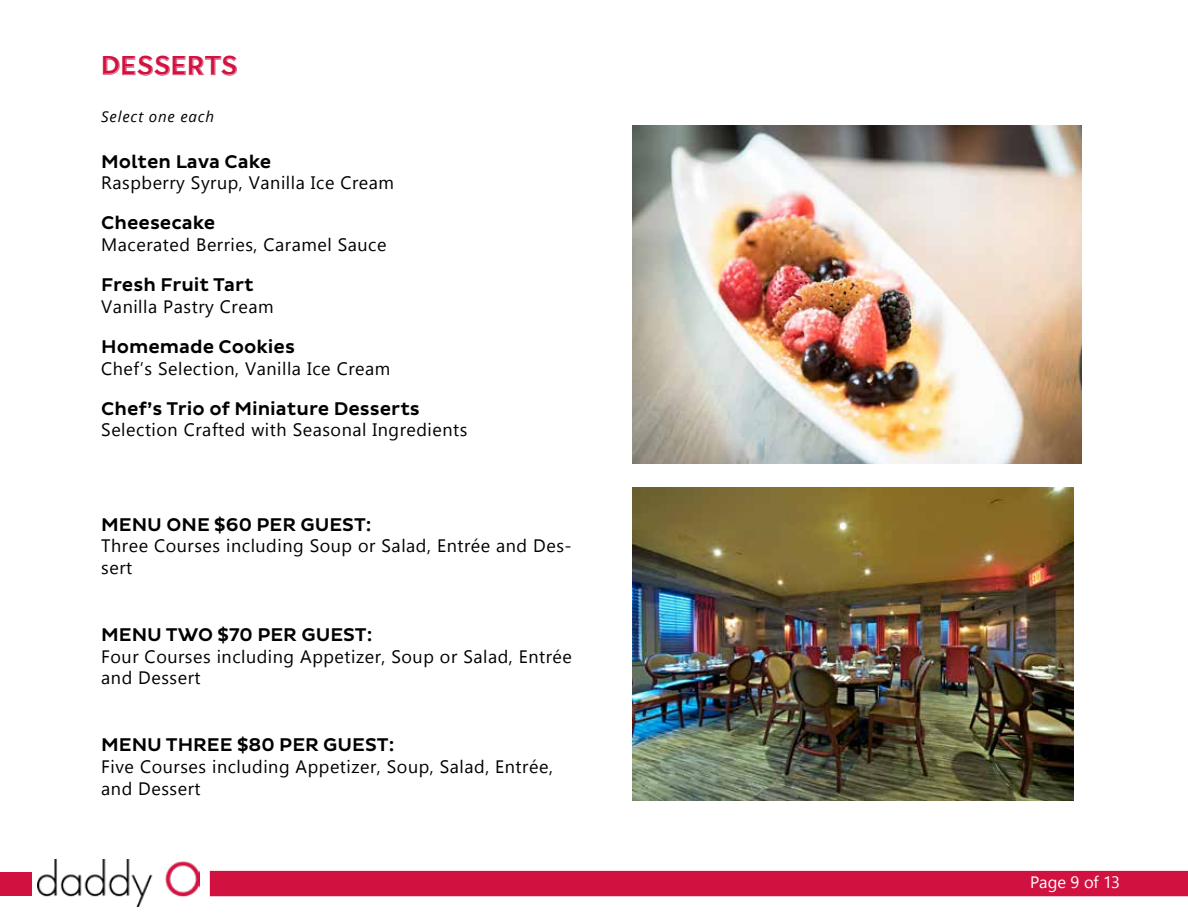
<style>
.page{position:relative;width:1188px;height:918px;background:#fff}
.page>*{position:absolute;margin:0;border:0;box-sizing:border-box;transform-origin:0 0}
.t1{font:700 27px "Town 22 Emboss";letter-spacing:.01em;color:#d11241}
.t2{font:500 18.75px "Pluto Sans";color:#000}
.t3{font:18px/21.6px "Gadugi";letter-spacing:.03em;color:#000}
.t4{font:16.5px "Gadugi";letter-spacing:-.01em;color:#fff}
.t5{font:italic 15px "Open Sans";letter-spacing:.055em;color:#000}
</style>
<div class="page">
<div style="left:210px;top:871px;width:978px;height:25px;background:#d11241"></div>
<div style="left:0;top:872px;width:32px;height:23px;background:#d11241"></div>
<img style="left:38px;top:860px;width:162px;height:47px">
<img style="left:633px;top:126px;width:449px;height:337px">
<img style="left:633px;top:487px;width:441px;height:313px">
<h1 class="t1" style="left:101px;top:50px;width:138px">DESSERTS</h1>
<p class="t5" style="left:101px;top:106px;width:114px">Select one each</p>
<p class="t2" style="left:101px;top:151px;width:172px">Molten Lava Cake</p>
<p class="t3" style="left:101px;top:172px;width:294px">Raspberry Syrup, Vanilla Ice Cream</p>
<p class="t2" style="left:101px;top:212px;width:116px">Cheesecake</p>
<p class="t3" style="left:101px;top:234px;width:287px">Macerated Berries, Caramel Sauce</p>
<p class="t2" style="left:101px;top:274px;width:154px">Fresh Fruit Tart</p>
<p class="t3" style="left:101px;top:296px;width:174px">Vanilla Pastry Cream</p>
<p class="t2" style="left:101px;top:336px;width:195px">Homemade Cookies</p>
<p class="t3" style="left:101px;top:357px;width:291px">Chef’s Selection, Vanilla Ice Cream</p>
<p class="t2" style="left:101px;top:398px;width:320px">Chef’s Trio of Miniature Desserts</p>
<p class="t3" style="left:101px;top:419px;width:368px">Selection Crafted with Seasonal Ingredients</p>
<p class="t2" style="left:101px;top:514px;width:272px">MENU ONE $60 PER GUEST:</p>
<p class="t3" style="left:101px;top:535px;width:472px">Three Courses including Soup or Salad, Entrée and Des&shy;sert</p>
<p class="t2" style="left:101px;top:624px;width:273px">MENU TWO $70 PER GUEST:</p>
<p class="t3" style="left:101px;top:645px;width:472px">Four Courses including Appetizer, Soup or Salad, Entrée and Dessert</p>
<p class="t2" style="left:101px;top:734px;width:295px">MENU THREE $80 PER GUEST:</p>
<p class="t3" style="left:101px;top:756px;width:453px">Five Courses including Appetizer, Soup, Salad, Entrée, and Dessert</p>
<p class="t4" style="left:1030px;top:872px;width:91px">Page 9 of 13</p>
</div>
